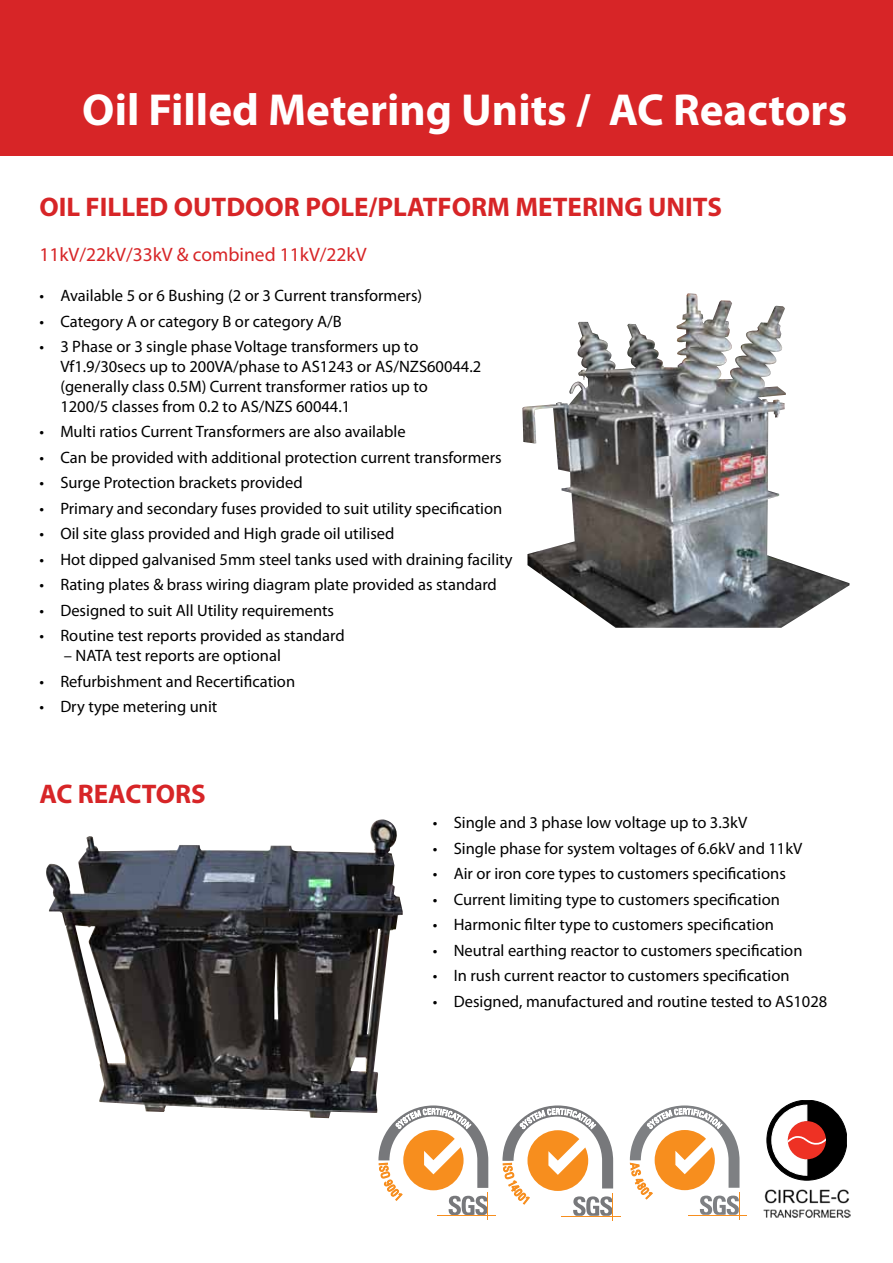
<style>
.page{position:relative;width:893px;height:1263px;background:#fff}
.page>*{position:absolute;margin:0;border:0;box-sizing:border-box;transform-origin:0 0}
.t1{font:700 45px "Myriad Pro";color:#fff}
.t2{font:700 27px "Myriad Pro";color:#d72527}
.t3{font:19.5px "Myriad Pro";color:#d72527}
.t4{font:16.5px/19.8px "Myriad Pro";color:#000}
</style>
<div class="page">
<div style="left:0;top:0;width:893px;height:156px;background:#d72527"></div>
<img style="left:522px;top:293px;width:327px;height:335px">
<img style="left:46px;top:819px;width:357px;height:299px">
<svg style="left:75px;top:925px;width:50px;height:138px"></svg>
<svg style="left:274px;top:954px;width:4px;height:65px"></svg>
<svg style="left:351px;top:1057px;width:15px;height:14px"></svg>
<svg style="left:367px;top:929px;width:13px;height:105px"></svg>
<img style="left:764px;top:1189px;width:86px;height:29px">
<div style="left:767px;top:1100px;width:80px;height:80px;background:#000;border-radius:50%"></div>
<div style="left:767px;top:1100px;width:80px;height:80px;border:1px solid #000;border-radius:50%"></div>
<svg style="left:772px;top:1105px;width:54px;height:70px"></svg>
<hr style="left:688px;top:1215px;width:59px;height:1px;background:#f78e1e">
<svg style="left:630px;top:1105px;width:110px;height:114px"></svg>
<hr style="left:561px;top:1216px;width:59px;height:1px;background:#f78e1e">
<svg style="left:502px;top:1105px;width:111px;height:115px"></svg>
<hr style="left:437px;top:1215px;width:58px;height:1px;background:#f78e1e">
<svg style="left:378px;top:1105px;width:111px;height:114px"></svg>
<h1 class="t1" style="left:82px;top:81px;width:766px">Oil Filled Metering Units / AC Reactors</h1>
<h2 class="t2" style="left:39px;top:189px;width:684px">OIL FILLED OUTDOOR POLE/PLATFORM METERING UNITS</h2>
<p class="t3" style="left:39px;top:242px;width:329px">11kV/22kV/33kV &amp; combined 11kV/22kV</p>
<p class="t4" style="left:39px;top:286px;width:384px">• Available 5 or 6 Bushing (2 or 3 Current transformers)</p>
<p class="t4" style="left:39px;top:311px;width:304px">• Category A or category B or category A/B</p>
<p class="t4" style="left:60px;top:337px;width:422px;text-indent:-21px">• 3 Phase or 3 single phase Voltage transformers up to Vf1.9/30secs up to 200VA/phase to AS1243 or AS/NZS60044.2 (generally class 0.5M) Current transformer ratios up to<br>1200/5 classes from 0.2 to AS/NZS 60044.1</p>
<p class="t4" style="left:39px;top:422px;width:368px">• Multi ratios Current Transformers are also available</p>
<p class="t4" style="left:39px;top:447px;width:464px">• Can be provided with additional protection current transformers</p>
<p class="t4" style="left:39px;top:473px;width:265px">• Surge Protection brackets provided</p>
<p class="t4" style="left:39px;top:498px;width:464px">• Primary and secondary fuses provided to suit utility specification</p>
<p class="t4" style="left:39px;top:523px;width:357px">• Oil site glass provided and High grade oil utilised</p>
<p class="t4" style="left:39px;top:549px;width:475px">• Hot dipped galvanised 5mm steel tanks used with draining facility</p>
<p class="t4" style="left:39px;top:574px;width:459px">• Rating plates &amp; brass wiring diagram plate provided as standard</p>
<p class="t4" style="left:39px;top:600px;width:296px">• Designed to suit All Utility requirements</p>
<p class="t4" style="left:39px;top:625px;width:307px">• Routine test reports provided as standard</p>
<p class="t4" style="left:64px;top:645px;width:219px">– NATA test reports are optional</p>
<p class="t4" style="left:39px;top:671px;width:257px">• Refurbishment and Recertification</p>
<p class="t4" style="left:39px;top:696px;width:180px">• Dry type metering unit</p>
<h2 class="t2" style="left:39px;top:776px;width:168px">AC REACTORS</h2>
<p class="t4" style="left:433px;top:812px;width:316px">• Single and 3 phase low voltage up to 3.3kV</p>
<p class="t4" style="left:433px;top:838px;width:371px">• Single phase for system voltages of 6.6kV and 11kV</p>
<p class="t4" style="left:433px;top:863px;width:355px">• Air or iron core types to customers specifications</p>
<p class="t4" style="left:433px;top:889px;width:349px">• Current limiting type to customers specification</p>
<p class="t4" style="left:433px;top:914px;width:343px">• Harmonic filter type to customers specification</p>
<p class="t4" style="left:433px;top:940px;width:371px">• Neutral earthing reactor to customers specification</p>
<p class="t4" style="left:433px;top:965px;width:359px">• In rush current reactor to customers specification</p>
<p class="t4" style="left:433px;top:991px;width:396px">• Designed, manufactured and routine tested to AS1028</p>
</div>
